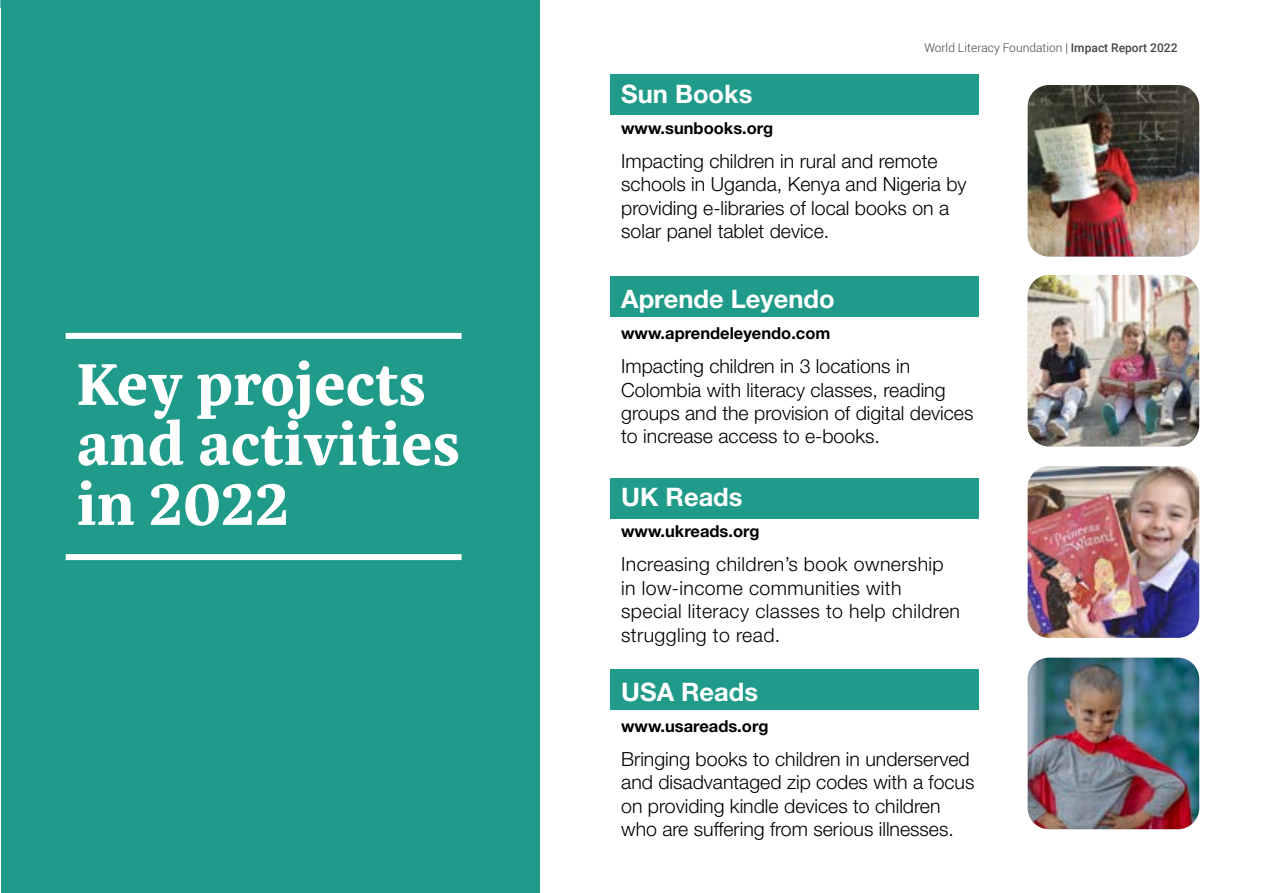
<style>
.page{position:relative;width:1263px;height:893px;background:#fff}
.page>*{position:absolute;margin:0;border:0;box-sizing:border-box;transform-origin:0 0}
.t1{font:700 60px/60px "Eskorte Latin";color:#fff}
.t2{font:700 25.5px "Helvetica Neue LT Std";color:#fff}
.t3{font:300 19.5px/23.4px "Helvetica Neue LT Std";color:#000}
.t4{font:300 19.5px/23.4px "Helvetica Neue LT Std";letter-spacing:.02em;color:#000}
.t5{font:700 16.5px "Helvetica Neue LT Std";color:#000}
.t6{font:300 12px "Roboto";color:#454545}
.s1{font-weight:500}
</style>
<div class="page">
<div style="left:610px;top:74px;width:368px;height:41px;background:#209a89"></div>
<div style="left:610px;top:276px;width:368px;height:41px;background:#209a89"></div>
<div style="left:610px;top:478px;width:368px;height:41px;background:#209a89"></div>
<div style="left:610px;top:670px;width:368px;height:40px;background:#209a89"></div>
<div style="left:1px;top:0;width:538px;height:893px;background:#209a89"></div>
<div style="left:66px;top:554px;width:396px;height:6px;background:#fff"></div>
<div style="left:66px;top:333px;width:396px;height:6px;background:#fff"></div>
<img style="left:1028px;top:85px;width:171px;height:172px">
<img style="left:1028px;top:275px;width:171px;height:171px">
<img style="left:1028px;top:466px;width:171px;height:172px">
<img style="left:1028px;top:658px;width:171px;height:171px">
<h1 class="t1" style="left:77px;top:354px;width:385px">Key projects and activities in 2022</h1>
<p class="t6" style="left:924px;top:39px;width:255px">World Literacy Foundation | <span class="s1">Impact Report 2022</span></p>
<h2 class="t2" style="left:621px;top:78px;width:133px">Sun Books</h2>
<p class="t5" style="left:621px;top:118px;width:154px">www.sunbooks.org</p>
<p class="t3" style="left:621px;top:149px;width:347px">Impacting children in rural and remote schools in Uganda, Kenya and Nigeria by providing e-libraries of local books on a solar panel tablet device.</p>
<h2 class="t2" style="left:621px;top:284px;width:215px">Aprende Leyendo</h2>
<p class="t5" style="left:621px;top:323px;width:211px">www.aprendeleyendo.com</p>
<p class="t3" style="left:621px;top:354px;width:354px">Impacting children in 3 locations in Colombia with literacy classes, reading groups and the provision of digital devices to increase access to e-books.</p>
<h2 class="t2" style="left:621px;top:482px;width:123px">UK Reads</h2>
<p class="t5" style="left:621px;top:521px;width:140px">www.ukreads.org</p>
<p class="t4" style="left:621px;top:552px;width:340px">Increasing children’s book ownership in low-income communities with special literacy classes to help children struggling to read.</p>
<h2 class="t2" style="left:621px;top:676px;width:138px">USA Reads</h2>
<p class="t5" style="left:621px;top:715px;width:149px">www.usareads.org</p>
<p class="t3" style="left:621px;top:747px;width:355px">Bringing books to children in underserved and disadvantaged zip codes with a focus on providing kindle devices to children who are suffering from serious illnesses.</p>
</div>
